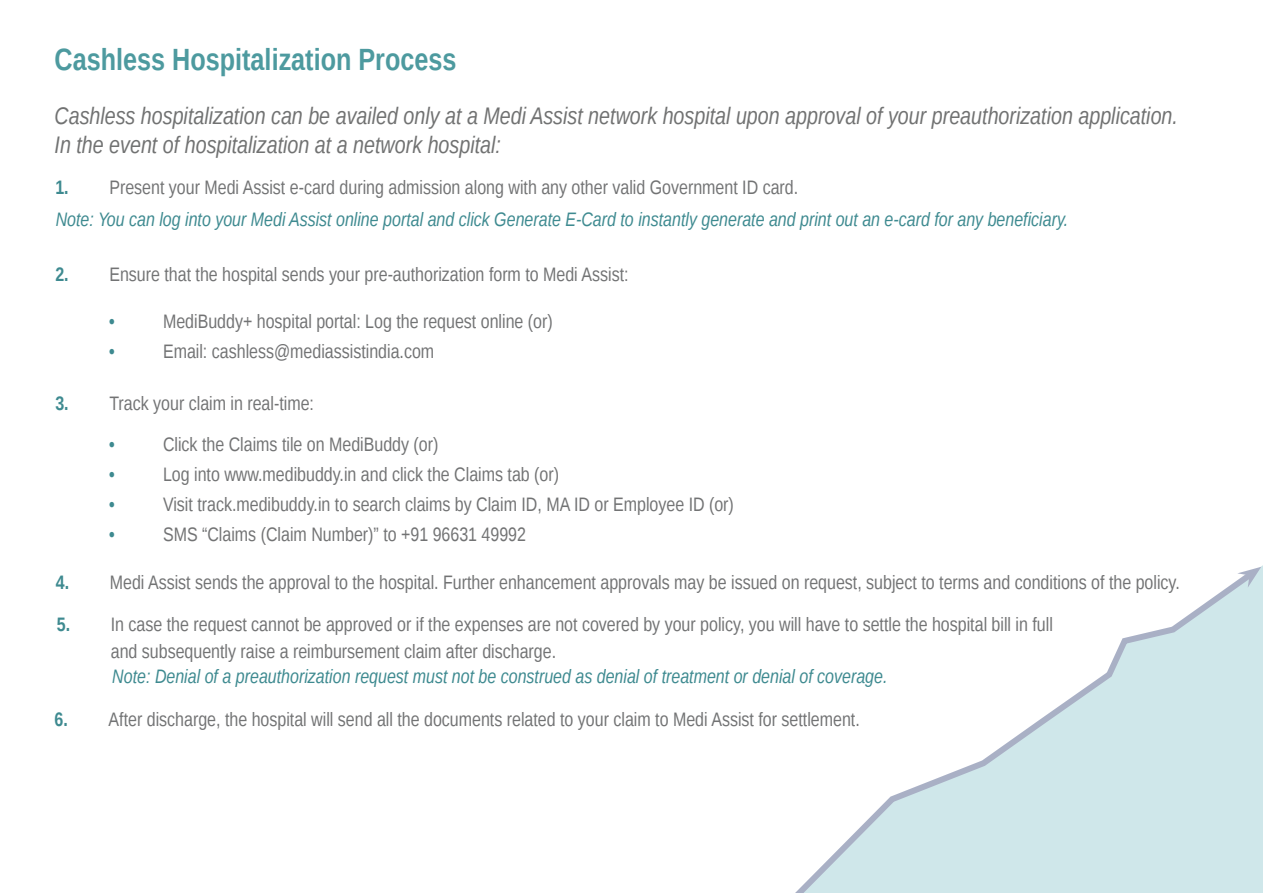
<style>
.page{position:relative;width:1263px;height:893px;background:#fff}
.page>*{position:absolute;margin:0;border:0;box-sizing:border-box;transform-origin:0 0}
.t1{font:700 30.75px "Liberation Sans Narrow";color:#4d9a9f}
.t2{font:italic 24px/28.8px "Liberation Sans Narrow";color:#717272}
.t3{font:19.5px/27px "Liberation Sans Narrow";color:#727374}
.t4{font:italic 19.5px/31.5px "Liberation Sans Narrow";color:#3e8a90}
.t5{font:700 19.5px "Liberation Sans Narrow";color:#3e8a90}
.s1{font-weight:700;font-style:normal}
.s2{font-style:normal;color:#727374}
.s3{font-weight:700;color:#3e8a90}
</style>
<div class="page">
<svg style="left:795px;top:580px;width:465px;height:313px"></svg>
<svg style="left:1237px;top:567px;width:24px;height:21px"></svg>
<h1 class="t1" style="left:55px;top:38px;width:403px">Cashless Hospitalization Process</h1>
<p class="t2" style="left:55px;top:101px;width:1125px">Cashless hospitalization can be availed only at a Medi Assist network hospital upon approval of your preauthorization application.<br>In the event of hospitalization at a network hospital:</p>
<p class="t4" style="left:55px;top:172px;width:1014px"><span class="s1">1.</span> <span class="s2">Present your Medi Assist e-card during admission along with any other valid Government ID card.<br></span>Note: You can log into your Medi Assist online portal and click Generate E-Card to instantly generate and print out an e-card for any beneficiary.</p>
<p class="t3" style="left:55px;top:261px;width:575px"><span class="s3">2.</span> Ensure that the hospital sends your pre-authorization form to Medi Assist:</p>
<p class="t5" style="left:109px;top:308px;width:7px">•</p>
<p class="t3" style="left:163px;top:308px;width:391px">MediBuddy+ hospital portal: Log the request online (or)</p>
<p class="t5" style="left:109px;top:338px;width:7px">•</p>
<p class="t3" style="left:163px;top:338px;width:273px">Email: cashless@mediassistindia.com</p>
<p class="t3" style="left:55px;top:390px;width:260px"><span class="s3">3.</span> Track your claim in real-time:</p>
<p class="t5" style="left:109px;top:431px;width:7px">•</p>
<p class="t3" style="left:163px;top:432px;width:277px">Click the Claims tile on MediBuddy (or)</p>
<p class="t5" style="left:109px;top:461px;width:7px">•</p>
<p class="t3" style="left:163px;top:462px;width:398px">Log into www.medibuddy.in and click the Claims tab (or)</p>
<p class="t5" style="left:109px;top:491px;width:7px">•</p>
<p class="t3" style="left:163px;top:492px;width:572px">Visit track.medibuddy.in to search claims by Claim ID, MA ID or Employee ID (or)</p>
<p class="t5" style="left:109px;top:521px;width:7px">•</p>
<p class="t3" style="left:163px;top:522px;width:365px">SMS “Claims (Claim Number)” to +91 96631 49992</p>
<p class="t3" style="left:56px;top:570px;width:1126px"><span class="s3">4.</span> Medi Assist sends the approval to the hospital. Further enhancement approvals may be issued on request, subject to terms and conditions of the policy.</p>
<p class="t3" style="left:111px;top:611px;width:944px;text-indent:-54px"><span class="s3">5.</span> In case the request cannot be approved or if the expenses are not covered by your policy, you will have to settle the hospital bill in full and subsequently raise a reimbursement claim after discharge.</p>
<p class="t4" style="left:112px;top:660px;width:777px">Note: Denial of a preauthorization request must not be construed as denial of treatment or denial of coverage.</p>
<p class="t3" style="left:55px;top:706px;width:807px"><span class="s3">6.</span> After discharge, the hospital will send all the documents related to your claim to Medi Assist for settlement.</p>
</div>
